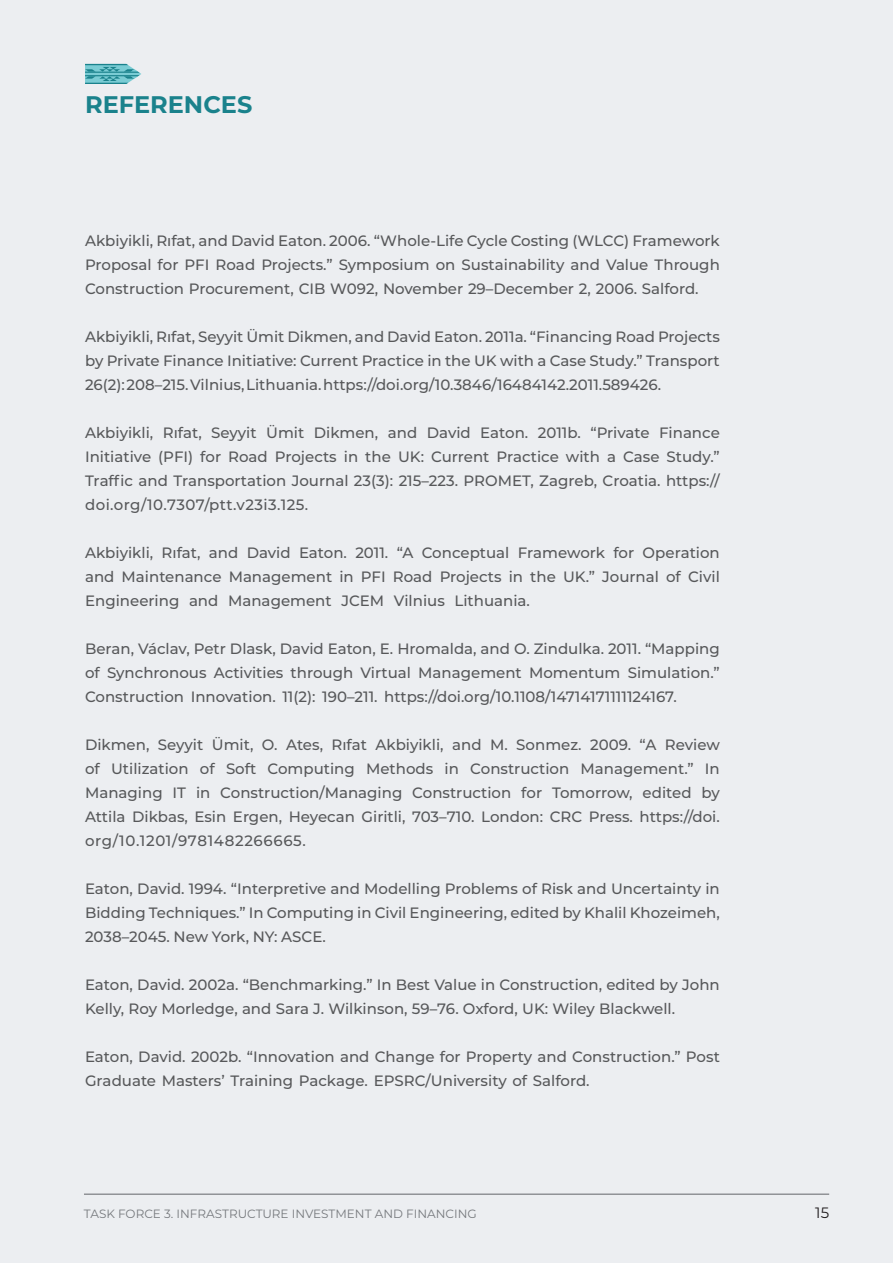
<style>
.page{position:relative;width:893px;height:1263px;background:#eceef1}
.page>*{position:absolute;margin:0;border:0;box-sizing:border-box;transform-origin:0 0}
.t1{font:700 24px "Montserrat";color:#1a828c}
.BULLETS{font:500 15px/24px "Montserrat";color:#57585a;text-align:justify}
.t2{font:15px "Montserrat";color:#231f20}
.t3{font:12px "Montserrat";color:#808285}
</style>
<div class="page">
<svg style="left:85px;top:64px;width:56px;height:20px"></svg>
<p class="t1" style="left:85px;top:88px;width:169px">REFERENCES</p>
<p class="BULLETS" style="left:85px;top:228px;width:636px">Akbiyikli, Rıfat, and David Eaton. 2006. “Whole-Life Cycle Costing (WLCC) Framework Proposal for PFI Road Projects.” Symposium on Sustainability and Value Through Construction Procurement, CIB W092, November 29–December 2, 2006. Salford.</p>
<p class="BULLETS" style="left:85px;top:324px;width:636px">Akbiyikli, Rıfat, Seyyit Ümit Dikmen, and David Eaton. 2011a. “Financing Road Projects by Private Finance Initiative: Current Practice in the UK with a Case Study.” Transport 26(2): 208–215. Vilnius, Lithuania. https://doi.org/10.3846/16484142.2011.589426.</p>
<p class="BULLETS" style="left:85px;top:420px;width:636px">Akbiyikli, Rıfat, Seyyit Ümit Dikmen, and David Eaton. 2011b. “Private Finance Initiative (PFI) for Road Projects in the UK: Current Practice with a Case Study.” Traffic and Transportation Journal 23(3): 215–223. PROMET, Zagreb, Croatia. https:// doi.org/10.7307/ptt.v23i3.125.</p>
<p class="BULLETS" style="left:85px;top:540px;width:636px">Akbiyikli, Rıfat, and David Eaton. 2011. “A Conceptual Framework for Operation and Maintenance Management in PFI Road Projects in the UK.” Journal of Civil Engineering and Management JCEM Vilnius Lithuania.</p>
<p class="BULLETS" style="left:85px;top:636px;width:636px">Beran, Václav, Petr Dlask, David Eaton, E. Hromalda, and O. Zindulka. 2011. “Mapping of Synchronous Activities through Virtual Management Momentum Simulation.” Construction Innovation. 11(2): 190–211. https://doi.org/10.1108/14714171111124167.</p>
<p class="BULLETS" style="left:85px;top:732px;width:636px">Dikmen, Seyyit Ümit, O. Ates, Rıfat Akbiyikli, and M. Sonmez. 2009. “A Review of Utilization of Soft Computing Methods in Construction Management.” In Managing IT in Construction/Managing Construction for Tomorrow, edited by Attila Dikbas, Esin Ergen, Heyecan Giritli, 703–710. London: CRC Press. https://doi. org/10.1201/9781482266665.</p>
<p class="BULLETS" style="left:85px;top:876px;width:636px">Eaton, David. 1994. “Interpretive and Modelling Problems of Risk and Uncertainty in Bidding Techniques.” In Computing in Civil Engineering, edited by Khalil Khozeimeh, 2038–2045. New York, NY: ASCE.</p>
<p class="BULLETS" style="left:85px;top:972px;width:636px">Eaton, David. 2002a. “Benchmarking.” In Best Value in Construction, edited by John<br>Kelly, Roy Morledge, and Sara J. Wilkinson, 59–76. Oxford, UK: Wiley Blackwell.</p>
<p class="BULLETS" style="left:85px;top:1044px;width:636px">Eaton, David. 2002b. “Innovation and Change for Property and Construction.” Post<br>Graduate Masters’ Training Package. EPSRC/University of Salford.</p>
<p class="t3" style="left:84px;top:1205px;width:394px">TASK FORCE 3. INFRASTRUCTURE INVESTMENT AND FINANCING</p>
<p class="t2" style="left:815px;top:1202px;width:15px">15</p>
</div>
